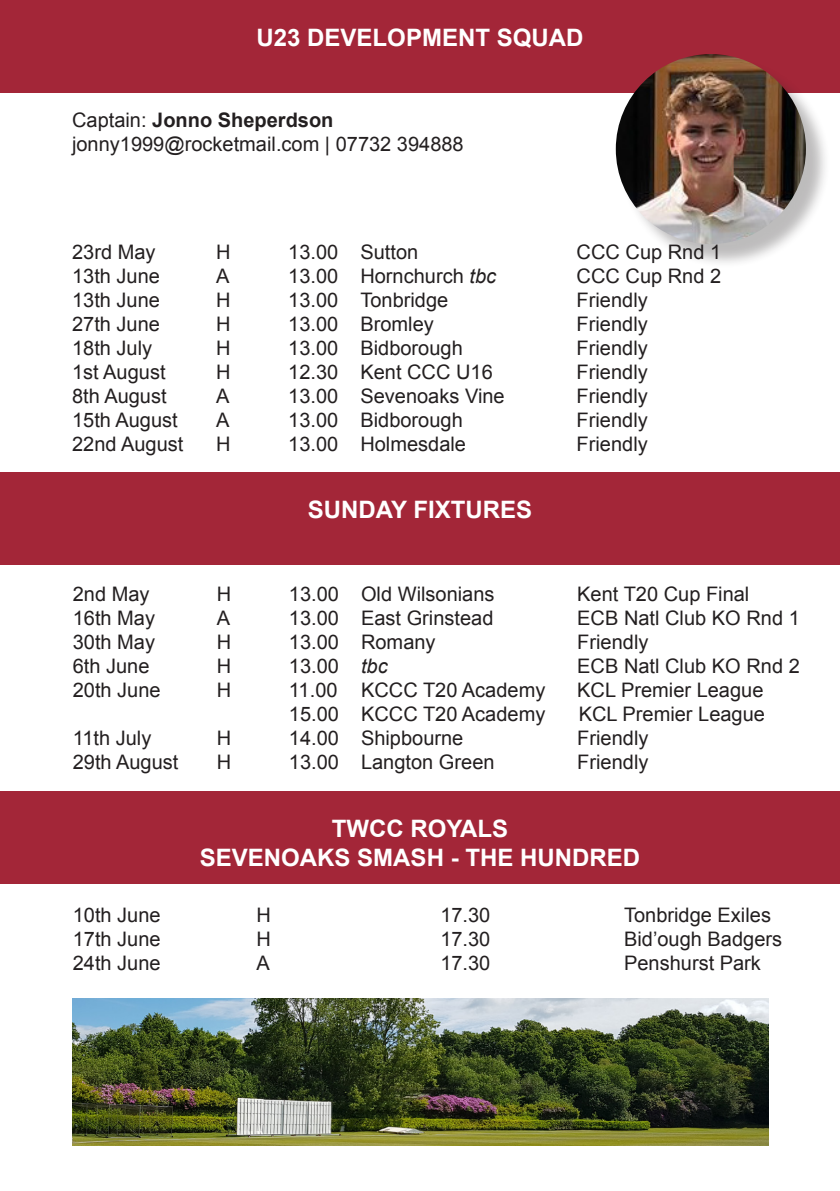
<style>
.page{position:relative;width:840px;height:1191px;background:#fff}
.page>*{position:absolute;margin:0;border:0;box-sizing:border-box;transform-origin:0 0}
.t1{font:700 24px "Arial";color:#fff}
.t2{font:20px "Arial";color:#231f20}
.t3{font:700 20px "Arial";color:#231f20}
.s1{font-weight:400}
.s2{font-style:italic}
</style>
<div class="page">
<div style="left:0;top:0;width:839px;height:92px;background:#a32638"></div>
<div style="left:618px;top:57px;width:212px;height:212px;background:#231f20;opacity:.3"></div>
<img style="left:615px;top:54px;width:190px;height:190px;border-radius:95px">
<div style="left:0;top:472px;width:839px;height:92px;background:#a32638"></div>
<div style="left:0;top:791px;width:839px;height:92px;background:#a32638"></div>
<img style="left:73px;top:998px;width:695px;height:147px">
<p class="t1" style="left:256px;top:22px;width:328px">U23 DEVELOPMENT SQUAD</p>
<p class="t3" style="left:72px;top:106px;width:263px"><span class="s1">Captain:</span> Jonno Sheperdson</p>
<p class="t2" style="left:72px;top:130px;width:393px">jonny1999@rocketmail.com | 07732 394888</p>
<p class="t2" style="left:72px;top:238px;width:85px">23rd May</p>
<p class="t2" style="left:216px;top:238px;width:16px">H</p>
<p class="t2" style="left:288px;top:238px;width:131px">13.00 Sutton</p>
<p class="t2" style="left:576px;top:238px;width:146px">CCC Cup Rnd 1</p>
<p class="t2" style="left:72px;top:262px;width:89px">13th June</p>
<p class="t2" style="left:216px;top:262px;width:15px">A</p>
<p class="t2" style="left:288px;top:262px;width:209px">13.00 Hornchurch <span class="s2">tbc</span></p>
<p class="t2" style="left:576px;top:262px;width:146px">CCC Cup Rnd 2</p>
<p class="t2" style="left:72px;top:286px;width:89px">13th June</p>
<p class="t2" style="left:216px;top:286px;width:16px">H</p>
<p class="t2" style="left:288px;top:286px;width:161px">13.00 Tonbridge</p>
<p class="t2" style="left:576px;top:286px;width:73px">Friendly</p>
<p class="t2" style="left:72px;top:310px;width:89px">27th June</p>
<p class="t2" style="left:216px;top:310px;width:16px">H</p>
<p class="t2" style="left:288px;top:310px;width:147px">13.00 Bromley</p>
<p class="t2" style="left:576px;top:310px;width:73px">Friendly</p>
<p class="t2" style="left:72px;top:334px;width:82px">18th July</p>
<p class="t2" style="left:216px;top:334px;width:16px">H</p>
<p class="t2" style="left:288px;top:334px;width:176px">13.00 Bidborough</p>
<p class="t2" style="left:576px;top:334px;width:73px">Friendly</p>
<p class="t2" style="left:72px;top:358px;width:95px">1st August</p>
<p class="t2" style="left:216px;top:358px;width:16px">H</p>
<p class="t2" style="left:288px;top:358px;width:206px">12.30 Kent CCC U16</p>
<p class="t2" style="left:576px;top:358px;width:73px">Friendly</p>
<p class="t2" style="left:72px;top:382px;width:96px">8th August</p>
<p class="t2" style="left:216px;top:382px;width:15px">A</p>
<p class="t2" style="left:288px;top:382px;width:218px">13.00 Sevenoaks Vine</p>
<p class="t2" style="left:576px;top:382px;width:73px">Friendly</p>
<p class="t2" style="left:72px;top:406px;width:107px">15th August</p>
<p class="t2" style="left:216px;top:406px;width:15px">A</p>
<p class="t2" style="left:288px;top:406px;width:176px">13.00 Bidborough</p>
<p class="t2" style="left:576px;top:406px;width:73px">Friendly</p>
<p class="t2" style="left:72px;top:430px;width:113px">22nd August</p>
<p class="t2" style="left:216px;top:430px;width:16px">H</p>
<p class="t2" style="left:288px;top:430px;width:179px">13.00 Holmesdale</p>
<p class="t2" style="left:576px;top:430px;width:73px">Friendly</p>
<p class="t1" style="left:308px;top:494px;width:226px">SUNDAY FIXTURES</p>
<p class="t2" style="left:73px;top:581px;width:78px">2nd May</p>
<p class="t2" style="left:217px;top:581px;width:16px">H</p>
<p class="t2" style="left:289px;top:581px;width:207px">13.00 Old Wilsonians</p>
<p class="t2" style="left:577px;top:581px;width:173px">Kent T20 Cup Final</p>
<p class="t2" style="left:73px;top:605px;width:84px">16th May</p>
<p class="t2" style="left:217px;top:605px;width:15px">A</p>
<p class="t2" style="left:289px;top:605px;width:206px">13.00 East Grinstead</p>
<p class="t2" style="left:577px;top:605px;width:224px">ECB Natl Club KO Rnd 1</p>
<p class="t2" style="left:73px;top:629px;width:84px">30th May</p>
<p class="t2" style="left:217px;top:629px;width:16px">H</p>
<p class="t2" style="left:289px;top:629px;width:148px">13.00 Romany</p>
<p class="t2" style="left:577px;top:629px;width:73px">Friendly</p>
<p class="t2" style="left:73px;top:653px;width:78px">6th June</p>
<p class="t2" style="left:217px;top:653px;width:16px">H</p>
<p class="t2" style="left:289px;top:653px;width:100px">13.00 <span class="s2">tbc</span></p>
<p class="t2" style="left:577px;top:653px;width:224px">ECB Natl Club KO Rnd 2</p>
<p class="t2" style="left:73px;top:677px;width:89px">20th June</p>
<p class="t2" style="left:217px;top:677px;width:16px">H</p>
<p class="t2" style="left:289px;top:677px;width:258px">11.00 KCCC T20 Academy</p>
<p class="t2" style="left:577px;top:677px;width:188px">KCL Premier League</p>
<p class="t2" style="left:289px;top:701px;width:258px">15.00 KCCC T20 Academy</p>
<p class="t2" style="left:578px;top:701px;width:187px">KCL Premier League</p>
<p class="t2" style="left:73px;top:725px;width:80px">11th July</p>
<p class="t2" style="left:217px;top:725px;width:16px">H</p>
<p class="t2" style="left:289px;top:725px;width:176px">14.00 Shipbourne</p>
<p class="t2" style="left:577px;top:725px;width:73px">Friendly</p>
<p class="t2" style="left:73px;top:749px;width:107px">29th August</p>
<p class="t2" style="left:217px;top:749px;width:16px">H</p>
<p class="t2" style="left:289px;top:749px;width:207px">13.00 Langton Green</p>
<p class="t2" style="left:577px;top:749px;width:73px">Friendly</p>
<p class="t2" style="left:73px;top:901px;width:89px">10th June</p>
<p class="t2" style="left:73px;top:925px;width:89px">17th June</p>
<p class="t2" style="left:73px;top:949px;width:89px">24th June</p>
<p class="t1" style="left:331px;top:813px;width:178px">TWCC ROYALS</p>
<p class="t1" style="left:200px;top:842px;width:442px">SEVENOAKS SMASH - THE HUNDRED</p>
<p class="t2" style="left:256px;top:901px;width:16px">H</p>
<p class="t2" style="left:256px;top:925px;width:16px">H</p>
<p class="t2" style="left:256px;top:949px;width:15px">A</p>
<p class="t2" style="left:440px;top:901px;width:52px">17.30</p>
<p class="t2" style="left:440px;top:925px;width:52px">17.30</p>
<p class="t2" style="left:440px;top:949px;width:52px">17.30</p>
<p class="t2" style="left:623px;top:901px;width:148px">Tonbridge Exiles</p>
<p class="t2" style="left:623px;top:925px;width:159px">Bid’ough Badgers</p>
<p class="t2" style="left:623px;top:949px;width:138px">Penshurst Park</p>
</div>
